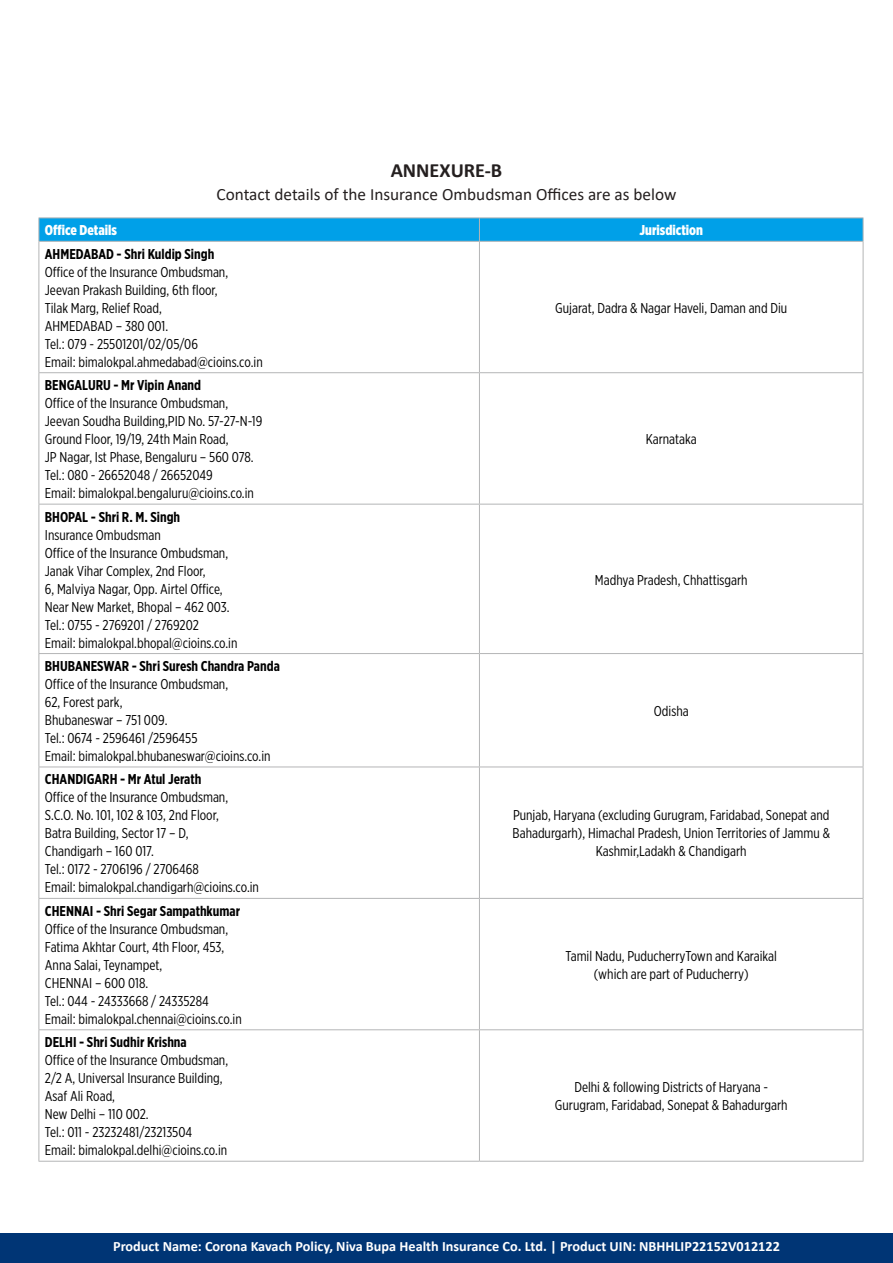
<style>
.page{position:relative;width:893px;height:1263px;background:#fff}
.page>*{position:absolute;margin:0;border:0;box-sizing:border-box;transform-origin:0 0}
.t1{font:700 20.25px "Calibri";color:#241f1f}
.t2{font:17.25px "Calibri";color:#241f1f}
.t3{font:14.25px/18px "Gotham X Narrow";color:#000}
.t4{font:700 14.25px "Gotham X Narrow";color:#000}
.t5{font:700 14.25px "Calibri";color:#fff}
.t6{font:900 14.25px "Gotham X Narrow";color:#fff}
</style>
<div class="page">
<div style="left:0;top:1233px;width:893px;height:30px;background:#003575"></div>
<hr style="left:39px;top:242px;width:1px;height:130px;background:#b4b5b6">
<hr style="left:479px;top:242px;width:1px;height:130px;background:#b4b5b6">
<hr style="left:863px;top:242px;width:1px;height:130px;background:#b4b5b6">
<hr style="left:39px;top:372px;width:440px;height:1px;background:#b4b5b6">
<hr style="left:39px;top:373px;width:1px;height:131px;background:#b4b5b6">
<hr style="left:479px;top:372px;width:384px;height:1px;background:#b4b5b6">
<hr style="left:479px;top:373px;width:1px;height:131px;background:#b4b5b6">
<hr style="left:863px;top:373px;width:1px;height:131px;background:#b4b5b6">
<hr style="left:39px;top:504px;width:440px;height:1px;background:#b4b5b6">
<hr style="left:39px;top:504px;width:1px;height:149px;background:#b4b5b6">
<hr style="left:479px;top:504px;width:384px;height:1px;background:#b4b5b6">
<hr style="left:479px;top:504px;width:1px;height:149px;background:#b4b5b6">
<hr style="left:863px;top:504px;width:1px;height:149px;background:#b4b5b6">
<hr style="left:39px;top:653px;width:440px;height:1px;background:#b4b5b6">
<hr style="left:39px;top:654px;width:1px;height:112px;background:#b4b5b6">
<hr style="left:479px;top:653px;width:384px;height:1px;background:#b4b5b6">
<hr style="left:479px;top:654px;width:1px;height:112px;background:#b4b5b6">
<hr style="left:863px;top:654px;width:1px;height:112px;background:#b4b5b6">
<hr style="left:39px;top:766px;width:440px;height:1px;background:#b4b5b6">
<hr style="left:39px;top:767px;width:1px;height:131px;background:#b4b5b6">
<hr style="left:479px;top:766px;width:384px;height:1px;background:#b4b5b6">
<hr style="left:479px;top:767px;width:1px;height:131px;background:#b4b5b6">
<hr style="left:863px;top:767px;width:1px;height:131px;background:#b4b5b6">
<hr style="left:39px;top:898px;width:440px;height:1px;background:#b4b5b6">
<hr style="left:39px;top:899px;width:1px;height:130px;background:#b4b5b6">
<hr style="left:479px;top:898px;width:384px;height:1px;background:#b4b5b6">
<hr style="left:479px;top:899px;width:1px;height:130px;background:#b4b5b6">
<hr style="left:863px;top:899px;width:1px;height:130px;background:#b4b5b6">
<hr style="left:39px;top:1029px;width:440px;height:1px;background:#b4b5b6">
<hr style="left:39px;top:1030px;width:1px;height:131px;background:#b4b5b6">
<hr style="left:479px;top:1029px;width:384px;height:1px;background:#b4b5b6">
<hr style="left:479px;top:1030px;width:1px;height:131px;background:#b4b5b6">
<hr style="left:863px;top:1030px;width:1px;height:131px;background:#b4b5b6">
<hr style="left:39px;top:1161px;width:440px;height:1px;background:#b4b5b6">
<hr style="left:479px;top:1161px;width:384px;height:1px;background:#b4b5b6">
<hr style="left:39px;top:241px;width:440px;height:1px;background:#b4b5b6">
<svg style="left:39px;top:218px;width:825px;height:23px;background:#05a0e6"></svg>
<hr style="left:479px;top:241px;width:384px;height:1px;background:#b4b5b6">
<h1 class="t1" style="left:391px;top:156px;width:113px">ANNEXURE-B</h1>
<p class="t2" style="left:216px;top:183px;width:461px">Contact details of the Insurance Ombudsman Offices are as below</p>
<p class="t6" style="left:45px;top:221px;width:74px">Office Details</p>
<p class="t6" style="left:639px;top:221px;width:65px">Jurisdiction</p>
<p class="t4" style="left:45px;top:245px;width:171px">AHMEDABAD - Shri Kuldip Singh</p>
<p class="t3" style="left:45px;top:262px;width:219px">Office of the Insurance Ombudsman,<br>Jeevan Prakash Building, 6th floor,<br>Tilak Marg, Relief Road,<br>AHMEDABAD – 380 001.<br>Tel.: 079 - 25501201/02/05/06<br>Email: bimalokpal.ahmedabad@cioins.co.in</p>
<p class="t3" style="left:555px;top:298px;width:234px">Gujarat, Dadra &amp; Nagar Haveli, Daman and Diu</p>
<p class="t4" style="left:45px;top:376px;width:158px">BENGALURU - Mr Vipin Anand</p>
<p class="t3" style="left:45px;top:394px;width:219px">Office of the Insurance Ombudsman, Jeevan Soudha Building,PID No. 57-27-N-19<br>Ground Floor, 19/19, 24th Main Road,<br>JP Nagar, Ist Phase, Bengaluru – 560 078.<br>Tel.: 080 - 26652048 / 26652049<br>Email: bimalokpal.bengaluru@cioins.co.in</p>
<p class="t4" style="left:45px;top:508px;width:137px">BHOPAL - Shri R. M. Singh</p>
<p class="t3" style="left:45px;top:525px;width:194px">Insurance Ombudsman<br>Office of the Insurance Ombudsman, Janak Vihar Complex, 2nd Floor,<br>6, Malviya Nagar, Opp. Airtel Office, Near New Market, Bhopal – 462 003.<br>Tel.: 0755 - 2769201 / 2769202<br>Email: bimalokpal.bhopal@cioins.co.in</p>
<p class="t4" style="left:45px;top:657px;width:236px">BHUBANESWAR - Shri Suresh Chandra Panda</p>
<p class="t3" style="left:45px;top:675px;width:227px">Office of the Insurance Ombudsman,<br>62, Forest park,<br>Bhubaneswar – 751 009.<br>Tel.: 0674 - 2596461 /2596455<br>Email: bimalokpal.bhubaneswar@cioins.co.in</p>
<p class="t4" style="left:45px;top:770px;width:158px">CHANDIGARH - Mr Atul Jerath</p>
<p class="t3" style="left:45px;top:788px;width:216px">Office of the Insurance Ombudsman, S.C.O. No. 101, 102 &amp; 103, 2nd Floor,<br>Batra Building, Sector 17 – D,<br>Chandigarh – 160 017.<br>Tel.: 0172 - 2706196 / 2706468<br>Email: bimalokpal.chandigarh@cioins.co.in</p>
<p class="t4" style="left:45px;top:902px;width:197px">CHENNAI - Shri Segar Sampathkumar</p>
<p class="t3" style="left:45px;top:919px;width:198px">Office of the Insurance Ombudsman,<br>Fatima Akhtar Court, 4th Floor, 453,<br>Anna Salai, Teynampet,<br>CHENNAI – 600 018.<br>Tel.: 044 - 24333668 / 24335284<br>Email: bimalokpal.chennai@cioins.co.in</p>
<p class="t4" style="left:45px;top:1033px;width:143px">DELHI - Shri Sudhir Krishna</p>
<p class="t3" style="left:45px;top:1051px;width:185px">Office of the Insurance Ombudsman,<br>2/2 A, Universal Insurance Building,<br>Asaf Ali Road,<br>New Delhi – 110 002.<br>Tel.: 011 - 23232481/23213504<br>Email: bimalokpal.delhi@cioins.co.in</p>
<p class="t3" style="left:646px;top:430px;width:53px">Karnataka</p>
<p class="t3" style="left:595px;top:570px;width:154px">Madhya Pradesh, Chhattisgarh</p>
<p class="t3" style="left:654px;top:702px;width:36px">Odisha</p>
<p class="t3" style="left:512px;top:806px;width:319px;text-align:center">Punjab, Haryana (excluding Gurugram, Faridabad, Sonepat and<br>Bahadurgarh), Himachal Pradesh, Union Territories of Jammu &amp;<br>Kashmir,Ladakh &amp; Chandigarh</p>
<p class="t3" style="left:565px;top:946px;width:213px;text-align:center">Tamil Nadu, PuducherryTown and Karaikal (which are part of Puducherry)</p>
<p class="t3" style="left:555px;top:1078px;width:234px;text-align:center">Delhi &amp; following Districts of Haryana -<br>Gurugram, Faridabad, Sonepat &amp; Bahadurgarh</p>
<p class="t5" style="left:113px;top:1236px;width:668px">Product Name: Corona Kavach Policy, Niva Bupa Health Insurance Co. Ltd. | Product UIN: NBHHLIP22152V012122</p>
</div>
